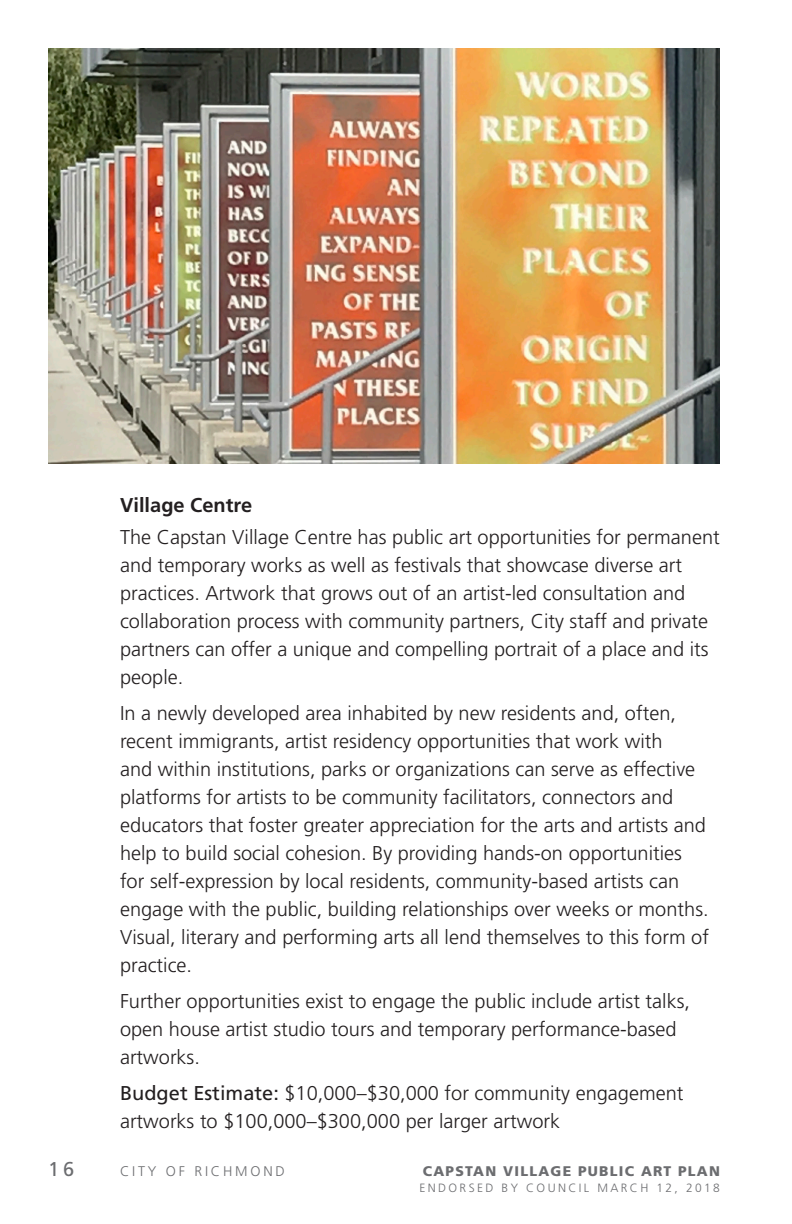
<style>
.page{position:relative;width:792px;height:1224px;background:#fff}
.page>*{position:absolute;margin:0;border:0;box-sizing:border-box;transform-origin:0 0}
.Body_Copy{font:300 20px/28px "Frutiger LT Std";color:#231f20}
.Body_Copy__First_Par{font:300 20px/28px "Frutiger LT Std";color:#231f20}
.Subhead_2{font:700 20px "Frutiger LT Std";color:#231f20}
.t1{font:20px "Frutiger LT Std";color:#6c6d70}
.t2{font:900 14px "Frutiger LT Std";letter-spacing:.09em;color:#6c6d70}
.t3{font:300 14px "Frutiger LT Std";letter-spacing:.2em;color:#6c6d70}
.t4{font:300 12px "Frutiger LT Std";letter-spacing:.2em;color:#6c6d70}
.s1{font-weight:400}
</style>
<div class="page">
<img style="left:48px;top:48px;width:672px;height:416px">
<p class="Subhead_2" style="left:120px;top:493px;width:134px">Village Centre</p>
<p class="Body_Copy__First_Par" style="left:120px;top:523px;width:601px">The Capstan Village Centre has public art opportunities for permanent and temporary works as well as festivals that showcase diverse art practices. Artwork that grows out of an artist-led consultation and collaboration process with community partners, City staff and private partners can offer a unique and compelling portrait of a place and its people.</p>
<p class="Body_Copy" style="left:120px;top:699px;width:591px">In a newly developed area inhabited by new residents and, often, recent immigrants, artist residency opportunities that work with<br>and within institutions, parks or organizations can serve as effective platforms for artists to be community facilitators, connectors and educators that foster greater appreciation for the arts and artists and help to build social cohesion. By providing hands-on opportunities for self-expression by local residents, community-based artists can engage with the public, building relationships over weeks or months.<br>Visual, literary and performing arts all lend themselves to this form of practice.</p>
<p class="Body_Copy" style="left:120px;top:987px;width:572px">Further opportunities exist to engage the public include artist talks, open house artist studio tours and temporary performance-based artworks.</p>
<p class="Body_Copy" style="left:120px;top:1079px;width:565px"><span class="s1">Budget Estimate:</span> $10,000–$30,000 for community engagement artworks to $100,000–$300,000 per larger artwork</p>
<p class="t1" style="left:48px;top:1157px;width:28px">16</p>
<p class="t3" style="left:120px;top:1163px;width:166px">CITY OF RICHMOND</p>
<p class="t2" style="left:423px;top:1163px;width:299px">CAPSTAN VILLAGE PUBLIC ART PLAN</p>
<p class="t4" style="left:419px;top:1181px;width:302px">ENDORSED BY COUNCIL MARCH 12, 2018</p>
</div>
